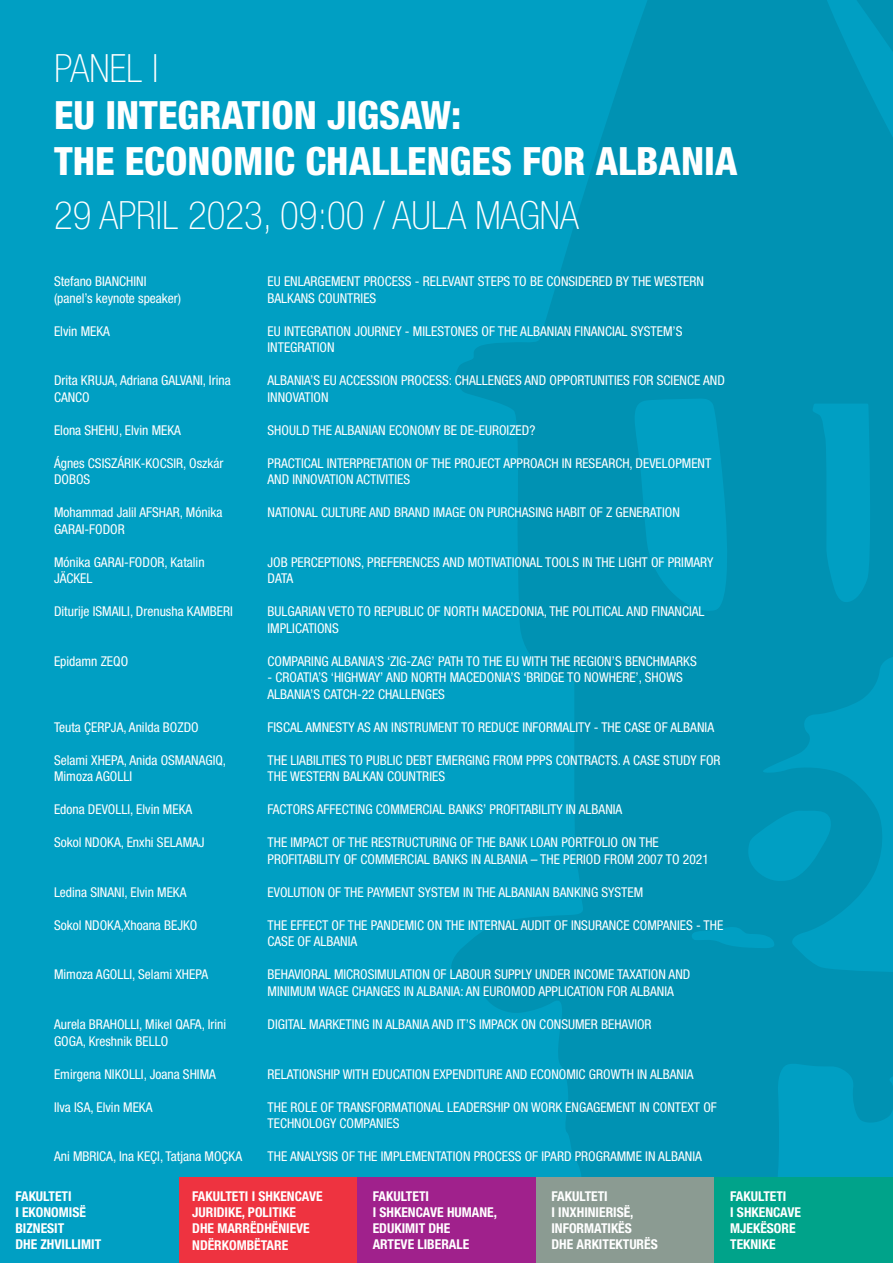
<style>
.page{position:relative;width:893px;height:1263px;background:#009fc3}
.page>*{position:absolute;margin:0;border:0;box-sizing:border-box;transform-origin:0 0}
.t1{font:800 condensed 39px "Helvetica Neue LT Std";color:#fff}
.t2{font:100 condensed 39px "Helvetica Neue LT Std";color:#fff}
.t3{font:condensed 13.5px/16.5px "Helvetica Neue LT Std";color:#fff}
.teksti_titull_2{font:700 condensed 13.5px/16.4px "Helvetica Neue LT Std";color:#fff}
</style>
<div class="page">
<svg style="left:451px;top:0;width:442px;height:1177px;fill:#0092b3"></svg>
<div style="left:179px;top:1177px;width:178px;height:86px;background:#ee3340"></div>
<div style="left:357px;top:1177px;width:179px;height:86px;background:#a0218c"></div>
<div style="left:536px;top:1177px;width:179px;height:86px;background:#8b9b92"></div>
<div style="left:714px;top:1177px;width:179px;height:86px;background:#00a38a"></div>
<p class="t2" style="left:54px;top:46px;width:106px">PANEL I</p>
<p class="t1" style="left:54px;top:91px;width:409px">EU INTEGRATION JIGSAW:</p>
<p class="t1" style="left:54px;top:137px;width:685px">THE ECONOMIC CHALLENGES FOR ALBANIA</p>
<p class="t2" style="left:54px;top:193px;width:526px">29 APRIL 2023, 09:00 / AULA MAGNA</p>
<p class="t3" style="left:54px;top:273px;width:94px">Stefano BIANCHINI</p>
<p class="t3" style="left:54px;top:290px;width:129px">(panel’s keynote speaker)</p>
<p class="t3" style="left:54px;top:323px;width:57px">Elvin MEKA</p>
<p class="t3" style="left:54px;top:372px;width:178px">Drita KRUJA, Adriana GALVANI, Irina<br>CANCO</p>
<p class="t3" style="left:54px;top:422px;width:128px">Elona SHEHU, Elvin MEKA</p>
<p class="t3" style="left:54px;top:455px;width:171px">Ágnes CSISZÁRIK-KOCSIR, Oszkár<br>DOBOS</p>
<p class="t3" style="left:54px;top:504px;width:170px">Mohammad Jalil AFSHAR, Mónika<br>GARAI-FODOR</p>
<p class="t3" style="left:54px;top:554px;width:152px">Mónika GARAI-FODOR, Katalin<br>JÄCKEL</p>
<p class="t3" style="left:54px;top:603px;width:180px">Diturije ISMAILI, Drenusha KAMBERI</p>
<p class="t3" style="left:54px;top:653px;width:76px">Epidamn ZEQO</p>
<p class="t3" style="left:54px;top:719px;width:146px">Teuta ÇERPJA, Anilda BOZDO</p>
<p class="t3" style="left:54px;top:752px;width:174px">Selami XHEPA, Anida OSMANAGIQ,<br>Mimoza AGOLLI</p>
<p class="t3" style="left:54px;top:801px;width:140px">Edona DEVOLLI, Elvin MEKA</p>
<p class="t3" style="left:54px;top:834px;width:152px">Sokol NDOKA, Enxhi SELAMAJ</p>
<p class="t3" style="left:54px;top:884px;width:134px">Ledina SINANI, Elvin MEKA</p>
<p class="t3" style="left:54px;top:917px;width:145px">Sokol NDOKA,Xhoana BEJKO</p>
<p class="t3" style="left:54px;top:966px;width:156px">Mimoza AGOLLI, Selami XHEPA</p>
<p class="t3" style="left:54px;top:1016px;width:174px">Aurela BRAHOLLI, Mikel QAFA, Irini<br>GOGA, Kreshnik BELLO</p>
<p class="t3" style="left:54px;top:1065px;width:163px">Emirgena NIKOLLI, Joana SHIMA</p>
<p class="t3" style="left:54px;top:1098px;width:100px">Ilva ISA, Elvin MEKA</p>
<p class="t3" style="left:54px;top:1148px;width:190px">Ani MBRICA, Ina KEÇI, Tatjana MOÇKA</p>
<p class="t3" style="left:268px;top:273px;width:438px">EU ENLARGEMENT PROCESS - RELEVANT STEPS TO BE CONSIDERED BY THE WESTERN<br>BALKANS COUNTRIES</p>
<p class="t3" style="left:268px;top:323px;width:417px">EU INTEGRATION JOURNEY - MILESTONES OF THE ALBANIAN FINANCIAL SYSTEM’S<br>INTEGRATION</p>
<p class="t3" style="left:268px;top:372px;width:459px">ALBANIA’S EU ACCESSION PROCESS: CHALLENGES AND OPPORTUNITIES FOR SCIENCE AND<br>INNOVATION</p>
<p class="t3" style="left:268px;top:422px;width:269px">SHOULD THE ALBANIAN ECONOMY BE DE-EUROIZED?</p>
<p class="t3" style="left:268px;top:455px;width:445px">PRACTICAL INTERPRETATION OF THE PROJECT APPROACH IN RESEARCH, DEVELOPMENT<br>AND INNOVATION ACTIVITIES</p>
<p class="t3" style="left:268px;top:504px;width:414px">NATIONAL CULTURE AND BRAND IMAGE ON PURCHASING HABIT OF Z GENERATION</p>
<p class="t3" style="left:268px;top:554px;width:447px">JOB PERCEPTIONS, PREFERENCES AND MOTIVATIONAL TOOLS IN THE LIGHT OF PRIMARY<br>DATA</p>
<p class="t3" style="left:268px;top:603px;width:439px">BULGARIAN VETO TO REPUBLIC OF NORTH MACEDONIA, THE POLITICAL AND FINANCIAL<br>IMPLICATIONS</p>
<p class="t3" style="left:268px;top:653px;width:431px">COMPARING ALBANIA’S ‘ZIG-ZAG’ PATH TO THE EU WITH THE REGION’S BENCHMARKS</p>
<p class="t3" style="left:268px;top:669px;width:417px">- CROATIA’S ‘HIGHWAY’ AND NORTH MACEDONIA’S ‘BRIDGE TO NOWHERE’, SHOWS<br>ALBANIA’S CATCH-22 CHALLENGES</p>
<p class="t3" style="left:268px;top:719px;width:448px">FISCAL AMNESTY AS AN INSTRUMENT TO REDUCE INFORMALITY - THE CASE OF ALBANIA</p>
<p class="t3" style="left:268px;top:752px;width:454px">THE LIABILITIES TO PUBLIC DEBT EMERGING FROM PPPS CONTRACTS. A CASE STUDY FOR<br>THE WESTERN BALKAN COUNTRIES</p>
<p class="t3" style="left:268px;top:801px;width:356px">FACTORS AFFECTING COMMERCIAL BANKS’ PROFITABILITY IN ALBANIA</p>
<p class="t3" style="left:268px;top:834px;width:443px">THE IMPACT OF THE RESTRUCTURING OF THE BANK LOAN PORTFOLIO ON THE<br>PROFITABILITY OF COMMERCIAL BANKS IN ALBANIA – THE PERIOD FROM 2007 TO 2021</p>
<p class="t3" style="left:268px;top:884px;width:377px">EVOLUTION OF THE PAYMENT SYSTEM IN THE ALBANIAN BANKING SYSTEM</p>
<p class="t3" style="left:268px;top:917px;width:457px">THE EFFECT OF THE PANDEMIC ON THE INTERNAL AUDIT OF INSURANCE COMPANIES - THE<br>CASE OF ALBANIA</p>
<p class="t3" style="left:268px;top:966px;width:424px">BEHAVIORAL MICROSIMULATION OF LABOUR SUPPLY UNDER INCOME TAXATION AND<br>MINIMUM WAGE CHANGES IN ALBANIA: AN EUROMOD APPLICATION FOR ALBANIA</p>
<p class="t3" style="left:268px;top:1016px;width:386px">DIGITAL MARKETING IN ALBANIA AND IT’S IMPACK ON CONSUMER BEHAVIOR</p>
<p class="t3" style="left:268px;top:1065px;width:428px">RELATIONSHIP WITH EDUCATION EXPENDITURE AND ECONOMIC GROWTH IN ALBANIA</p>
<p class="t3" style="left:268px;top:1098px;width:451px">THE ROLE OF TRANSFORMATIONAL LEADERSHIP ON WORK ENGAGEMENT IN CONTEXT OF<br>TECHNOLOGY COMPANIES</p>
<p class="t3" style="left:268px;top:1148px;width:436px">THE ANALYSIS OF THE IMPLEMENTATION PROCESS OF IPARD PROGRAMME IN ALBANIA</p>
<p class="teksti_titull_2" style="left:15px;top:1187px;width:58px">FAKULTETI</p>
<p class="teksti_titull_2" style="left:15px;top:1204px;width:72px">I EKONOMISË</p>
<p class="teksti_titull_2" style="left:15px;top:1220px;width:50px">BIZNESIT</p>
<p class="teksti_titull_2" style="left:15px;top:1236px;width:87px">DHE ZHVILLIMIT</p>
<p class="teksti_titull_2" style="left:192px;top:1188px;width:132px">FAKULTETI I SHKENCAVE<br>JURIDIKE, POLITIKE</p>
<p class="teksti_titull_2" style="left:192px;top:1220px;width:119px">DHE MARRËDHËNIEVE<br>NDËRKOMBËTARE</p>
<p class="teksti_titull_2" style="left:373px;top:1187px;width:58px">FAKULTETI</p>
<p class="teksti_titull_2" style="left:373px;top:1204px;width:126px">I SHKENCAVE HUMANE,</p>
<p class="teksti_titull_2" style="left:373px;top:1220px;width:79px">EDUKIMIT DHE</p>
<p class="teksti_titull_2" style="left:373px;top:1236px;width:98px">ARTEVE LIBERALE</p>
<p class="teksti_titull_2" style="left:551px;top:1187px;width:58px">FAKULTETI</p>
<p class="teksti_titull_2" style="left:551px;top:1204px;width:84px">I INXHINIERISË,</p>
<p class="teksti_titull_2" style="left:551px;top:1220px;width:82px">INFORMATIKËS</p>
<p class="teksti_titull_2" style="left:551px;top:1236px;width:108px">DHE ARKITEKTURËS</p>
<p class="teksti_titull_2" style="left:730px;top:1187px;width:58px">FAKULTETI</p>
<p class="teksti_titull_2" style="left:730px;top:1204px;width:72px">I SHKENCAVE</p>
<p class="teksti_titull_2" style="left:730px;top:1220px;width:67px">MJEKËSORE</p>
<p class="teksti_titull_2" style="left:730px;top:1236px;width:47px">TEKNIKE</p>
</div>
